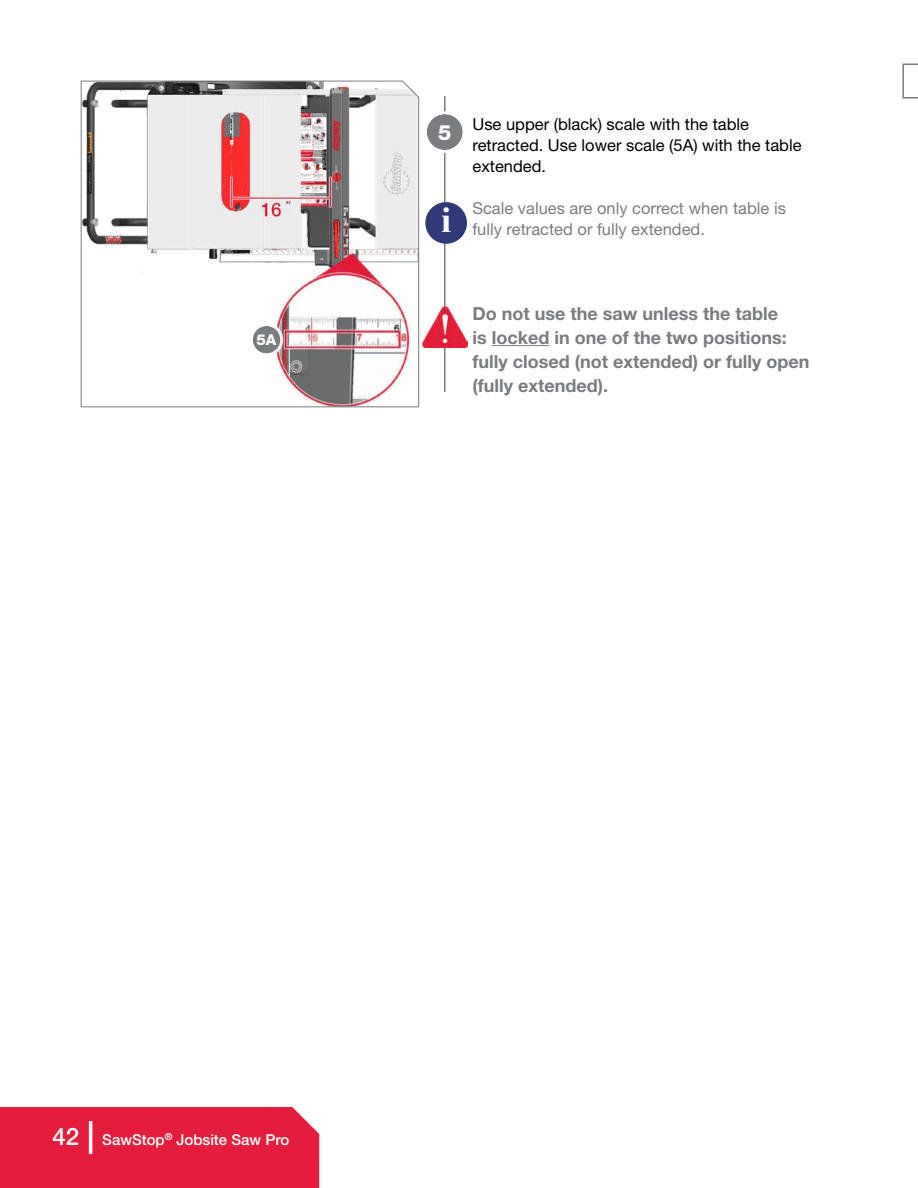
<style>
.page{position:relative;width:918px;height:1188px;background:#fff}
.page>*{position:absolute;margin:0;border:0;box-sizing:border-box;transform-origin:0 0}
.t1{font:800 21px "Helvetica Neue LT Std";color:#fff}
.t2{font:700 18px/24px "Helvetica Neue LT Std";color:#7b7c7f}
.t3{font:16.5px/21px "Helvetica Neue LT Std";color:#000}
.t4{font:16.5px/21px "Helvetica Neue LT Std";color:#7b7c7f}
.t5{font:500 15px "Helvetica Neue LT Std";color:#fff}
.t6{font:800 15px "Helvetica Neue LT Std";color:#fff}
.s1{font-size:24px}
.s2{font-size:33px}
</style>
<div class="page">
<hr style="left:492px;top:345px;width:57px;height:1px;background:#7b7c7f">
<hr style="left:444px;top:96px;width:2px;height:296px;background:#7b7c7f">
<svg style="left:81px;top:81px;width:338px;height:326px"></svg>
<div style="left:253px;top:326px;width:27px;height:27px;background:#7b7c7f;border-radius:50%"></div>
<div style="left:250px;top:323px;width:33px;height:33px;border:3px solid #fff;border-radius:50%"></div>
<div style="left:427px;top:114px;width:36px;height:36px;background:#7b7c7f;border-radius:50%"></div>
<div style="left:424px;top:111px;width:42px;height:42px;border:3px solid #fff;border-radius:50%"></div>
<div style="left:425px;top:202px;width:42px;height:42px;background:#2f3a76;border-radius:50%"></div>
<svg style="left:902px;top:63px;width:16px;height:36px"></svg>
<img style="left:422px;top:307px;width:45px;height:40px">
<div style="left:0;top:1107px;width:319px;height:81px;background:#e31d3b"></div>
<p class="t6" style="left:256px;top:331px;width:22px">5A</p>
<p class="t1" style="left:438px;top:120px;width:15px">5</p>
<p class="t3" style="left:472px;top:113px;width:331px">Use upper (black) scale with the table retracted. Use lower scale (5A) with the table extended.</p>
<p class="t4" style="left:441px;top:197px;width:346px;text-indent:31px">Scale values are only correct when table is <sup>i</sup> fully retracted or fully extended.</p>
<p class="t2" style="left:472px;top:301px;width:338px">Do not use the saw unless the table<br>is locked in one of the two positions: fully closed (not extended) or fully open (fully extended).</p>
<p class="t5" style="left:52px;top:1131px;width:238px"><span class="s1">42</span> <span class="s2">|</span> SawStop<sup>®</sup> Jobsite Saw Pro</p>
</div>
